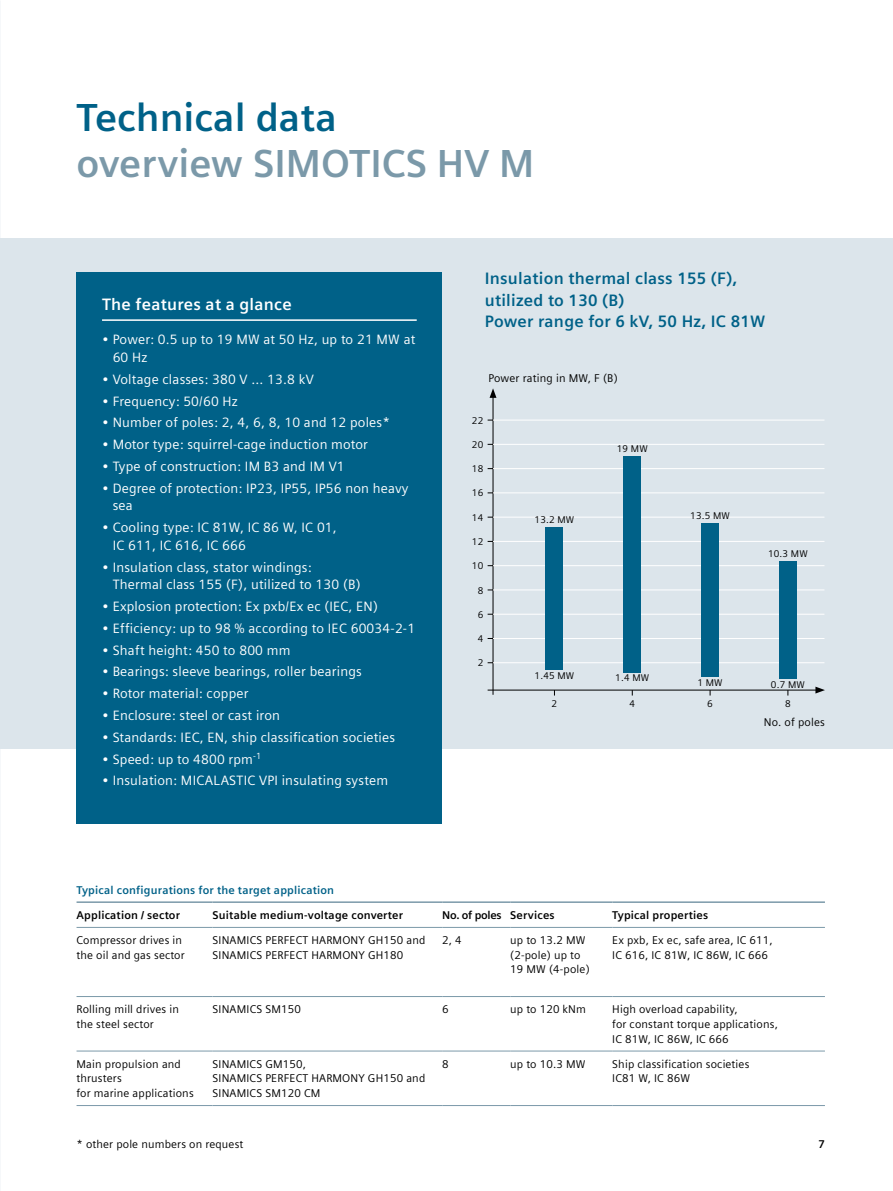
<style>
.page{position:relative;width:893px;height:1191px;background:#fff}
.page>*{position:absolute;margin:0;border:0;box-sizing:border-box;transform-origin:0 0}
.t1{font:700 39px "Siemens Sans Global";color:#7b99a9}
.t2{font:700 39px "Siemens Sans Global";color:#006188}
.t3{font:700 16.5px/21.5px "Siemens Sans Global";letter-spacing:.015em;color:#006188}
.t4{font:700 16.5px "Siemens Sans Global";letter-spacing:.015em;color:#fff}
.t5{font:13.5px/17.5px "Siemens Sans Global";letter-spacing:.015em;color:#fff}
.t6{font:11.25px/14.7px "Siemens Sans Global";letter-spacing:.015em;color:#000}
.t7{font:700 11.25px "Siemens Sans Global";letter-spacing:.015em;color:#000}
.t8{font:700 11.25px "Siemens Sans Global";letter-spacing:.015em;color:#006188}
.t9{font:9.75px "Siemens Sans Global";letter-spacing:.015em;color:#000}
</style>
<div class="page">
<div style="left:0;top:238px;width:893px;height:510px;background:#dce5eb"></div>
<div style="left:77px;top:272px;width:365px;height:551px;background:#006188"></div>
<hr style="left:102px;top:319px;width:315px;height:2px;background:#fff">
<hr style="left:488px;top:689px;width:330px;height:1px;background:#000">
<svg style="left:815px;top:686px;width:10px;height:7px"></svg>
<hr style="left:493px;top:395px;width:1px;height:300px;background:#000">
<svg style="left:490px;top:388px;width:6px;height:10px"></svg>
<hr style="left:493px;top:662px;width:331px;height:1px;background:#fff">
<hr style="left:493px;top:638px;width:331px;height:1px;background:#fff">
<hr style="left:493px;top:614px;width:331px;height:1px;background:#fff">
<hr style="left:493px;top:589px;width:331px;height:1px;background:#fff">
<hr style="left:493px;top:565px;width:331px;height:1px;background:#fff">
<hr style="left:493px;top:541px;width:331px;height:1px;background:#fff">
<hr style="left:493px;top:517px;width:331px;height:1px;background:#fff">
<hr style="left:493px;top:492px;width:331px;height:1px;background:#fff">
<hr style="left:493px;top:468px;width:331px;height:1px;background:#fff">
<hr style="left:493px;top:444px;width:331px;height:1px;background:#fff">
<hr style="left:493px;top:420px;width:331px;height:1px;background:#fff">
<div style="left:546px;top:527px;width:17px;height:143px;background:#006188"></div>
<div style="left:624px;top:456px;width:17px;height:216px;background:#006188"></div>
<div style="left:702px;top:523px;width:17px;height:154px;background:#006188"></div>
<div style="left:779px;top:561px;width:17px;height:118px;background:#006188"></div>
<hr style="left:77px;top:901px;width:136px;height:2px;background:#7b99a9">
<hr style="left:213px;top:901px;width:229px;height:2px;background:#7b99a9">
<hr style="left:442px;top:901px;width:68px;height:2px;background:#7b99a9">
<hr style="left:510px;top:901px;width:102px;height:2px;background:#7b99a9">
<hr style="left:612px;top:901px;width:213px;height:2px;background:#7b99a9">
<hr style="left:77px;top:927px;width:136px;height:1px;background:#7b99a9">
<hr style="left:213px;top:927px;width:229px;height:1px;background:#7b99a9">
<hr style="left:442px;top:927px;width:68px;height:1px;background:#7b99a9">
<hr style="left:510px;top:927px;width:102px;height:1px;background:#7b99a9">
<hr style="left:612px;top:927px;width:213px;height:1px;background:#7b99a9">
<hr style="left:77px;top:996px;width:136px;height:1px;background:#7b99a9">
<hr style="left:213px;top:996px;width:229px;height:1px;background:#7b99a9">
<hr style="left:442px;top:996px;width:68px;height:1px;background:#7b99a9">
<hr style="left:510px;top:996px;width:102px;height:1px;background:#7b99a9">
<hr style="left:612px;top:996px;width:213px;height:1px;background:#7b99a9">
<hr style="left:77px;top:1050px;width:136px;height:1px;background:#7b99a9">
<hr style="left:213px;top:1050px;width:229px;height:1px;background:#7b99a9">
<hr style="left:442px;top:1050px;width:68px;height:1px;background:#7b99a9">
<hr style="left:510px;top:1050px;width:102px;height:1px;background:#7b99a9">
<hr style="left:612px;top:1050px;width:213px;height:1px;background:#7b99a9">
<hr style="left:77px;top:1105px;width:136px;height:1px;background:#7b99a9">
<hr style="left:213px;top:1105px;width:229px;height:1px;background:#7b99a9">
<hr style="left:442px;top:1105px;width:68px;height:1px;background:#7b99a9">
<hr style="left:510px;top:1105px;width:102px;height:1px;background:#7b99a9">
<hr style="left:612px;top:1105px;width:213px;height:1px;background:#7b99a9">
<h1 class="t2" style="left:77px;top:94px;width:262px">Technical data</h1>
<h1 class="t1" style="left:77px;top:141px;width:459px">overview SIMOTICS HV M</h1>
<p class="t4" style="left:102px;top:294px;width:191px">The features at a glance</p>
<p class="t5" style="left:113px;top:331px;width:304px;text-indent:-11px">• Power: 0.5 up to 19 MW at 50 Hz, up to 21 MW at<br>60 Hz</p>
<p class="t5" style="left:102px;top:371px;width:213px">• Voltage classes: 380 V ... 13.8 kV</p>
<p class="t5" style="left:102px;top:393px;width:137px">• Frequency: 50/60 Hz</p>
<p class="t5" style="left:102px;top:414px;width:290px">• Number of poles: 2, 4, 6, 8, 10 and 12 poles*</p>
<p class="t5" style="left:102px;top:436px;width:267px">• Motor type: squirrel-cage induction motor</p>
<p class="t5" style="left:102px;top:458px;width:244px">• Type of construction: IM B3 and IM V1</p>
<p class="t5" style="left:113px;top:480px;width:297px;text-indent:-11px">• Degree of protection: IP23, IP55, IP56 non heavy sea</p>
<p class="t5" style="left:113px;top:519px;width:226px;text-indent:-11px">• Cooling type: IC 81W, IC 86 W, IC 01,<br>IC 611, IC 616, IC 666</p>
<p class="t5" style="left:113px;top:558px;width:249px;text-indent:-11px">• Insulation class, stator windings:<br>Thermal class 155 (F), utilized to 130 (B)</p>
<p class="t5" style="left:102px;top:598px;width:277px">• Explosion protection: Ex pxb/Ex ec (IEC, EN)</p>
<p class="t5" style="left:102px;top:620px;width:315px">• Efficiency: up to 98 % according to IEC 60034-2-1</p>
<p class="t5" style="left:102px;top:641px;width:190px">• Shaft height: 450 to 800 mm</p>
<p class="t5" style="left:102px;top:663px;width:261px">• Bearings: sleeve bearings, roller bearings</p>
<p class="t5" style="left:102px;top:685px;width:148px">• Rotor material: copper</p>
<p class="t5" style="left:102px;top:707px;width:179px">• Enclosure: steel or cast iron</p>
<p class="t5" style="left:102px;top:729px;width:295px">• Standards: IEC, EN, ship classification societies</p>
<p class="t5" style="left:102px;top:750px;width:161px">• Speed: up to 4800 rpm<sup>-1</sup></p>
<p class="t5" style="left:102px;top:772px;width:287px">• Insulation: MICALASTIC VPI insulating system</p>
<p class="t3" style="left:485px;top:268px;width:282px">Insulation thermal class 155 (F), utilized to 130 (B)<br>Power range for 6 kV, 50 Hz, IC 81W</p>
<p class="t6" style="left:488px;top:371px;width:131px">Power rating in MW, F (B)</p>
<p class="t9" style="left:472px;top:413px;width:13px">22</p>
<p class="t9" style="left:472px;top:437px;width:13px">20</p>
<p class="t9" style="left:472px;top:461px;width:13px">18</p>
<p class="t9" style="left:472px;top:486px;width:13px">16</p>
<p class="t9" style="left:472px;top:510px;width:13px">14</p>
<p class="t9" style="left:472px;top:534px;width:13px">12</p>
<p class="t9" style="left:472px;top:559px;width:13px">10</p>
<p class="t9" style="left:478px;top:583px;width:7px">8</p>
<p class="t9" style="left:478px;top:607px;width:7px">6</p>
<p class="t9" style="left:478px;top:631px;width:7px">4</p>
<p class="t9" style="left:478px;top:656px;width:7px">2</p>
<p class="t9" style="left:535px;top:513px;width:41px">13.2 MW</p>
<p class="t9" style="left:617px;top:441px;width:32px">19 MW</p>
<p class="t9" style="left:690px;top:509px;width:41px">13.5 MW</p>
<p class="t9" style="left:768px;top:547px;width:41px">10.3 MW</p>
<p class="t9" style="left:535px;top:669px;width:41px">1.45 MW</p>
<p class="t9" style="left:615px;top:671px;width:35px">1.4 MW</p>
<p class="t9" style="left:697px;top:676px;width:27px">1 MW</p>
<p class="t9" style="left:771px;top:678px;width:35px">0.7 MW</p>
<p class="t9" style="left:552px;top:696px;width:7px">2</p>
<p class="t9" style="left:629px;top:696px;width:7px">4</p>
<p class="t9" style="left:707px;top:696px;width:7px">6</p>
<p class="t9" style="left:785px;top:696px;width:7px">8</p>
<p class="t6" style="left:764px;top:715px;width:63px">No. of poles</p>
<p class="t8" style="left:77px;top:883px;width:259px">Typical configurations for the target application</p>
<p class="t7" style="left:77px;top:908px;width:105px">Application / sector</p>
<p class="t7" style="left:213px;top:908px;width:192px">Suitable medium-voltage converter</p>
<p class="t7" style="left:442px;top:908px;width:114px">No. of poles Services</p>
<p class="t7" style="left:612px;top:908px;width:97px">Typical properties</p>
<p class="t6" style="left:77px;top:933px;width:110px">Compressor drives in the oil and gas sector</p>
<p class="t6" style="left:213px;top:933px;width:214px">SINAMICS PERFECT HARMONY GH150 and<br>SINAMICS PERFECT HARMONY GH180</p>
<p class="t6" style="left:442px;top:933px;width:21px">2, 4</p>
<p class="t6" style="left:510px;top:933px;width:81px">up to 13.2 MW (2-pole) up to<br>19 MW (4-pole)</p>
<p class="t6" style="left:612px;top:933px;width:162px">Ex pxb, Ex ec, safe area, IC 611,<br>IC 616, IC 81W, IC 86W, IC 666</p>
<p class="t6" style="left:77px;top:1002px;width:104px">Rolling mill drives in the steel sector</p>
<p class="t6" style="left:213px;top:1002px;width:90px">SINAMICS SM150</p>
<p class="t6" style="left:442px;top:1002px;width:8px">6</p>
<p class="t6" style="left:510px;top:1002px;width:77px">up to 120 kNm</p>
<p class="t6" style="left:612px;top:1002px;width:167px">High overload capability,<br>for constant torque applications,<br>IC 81W, IC 86W, IC 666</p>
<p class="t6" style="left:77px;top:1057px;width:119px">Main propulsion and thrusters<br>for marine applications</p>
<p class="t6" style="left:213px;top:1057px;width:214px">SINAMICS GM150,<br>SINAMICS PERFECT HARMONY GH150 and<br>SINAMICS SM120 CM</p>
<p class="t6" style="left:442px;top:1057px;width:8px">8</p>
<p class="t6" style="left:510px;top:1057px;width:77px">up to 10.3 MW</p>
<p class="t6" style="left:612px;top:1057px;width:139px">Ship classification societies<br>IC81 W, IC 86W</p>
<p class="t6" style="left:76px;top:1137px;width:168px">* other pole numbers on request</p>
<p class="t7" style="left:818px;top:1137px;width:8px">7</p>
</div>
